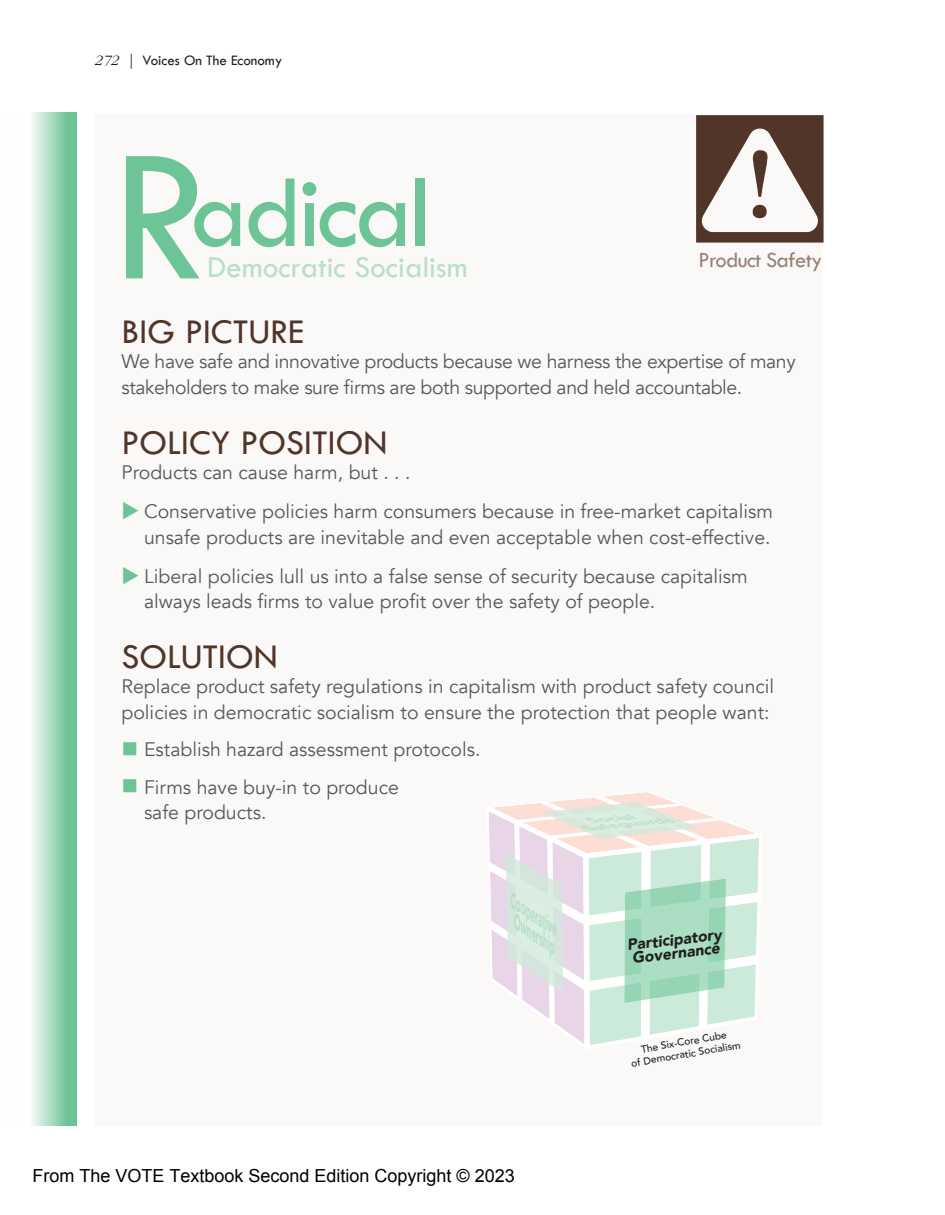
<style>
.page{position:relative;width:945px;height:1215px;background:#fff}
.page>*{position:absolute;margin:0;border:0;box-sizing:border-box;transform-origin:0 0}
.t1{font:106.5px "Tw Cen";letter-spacing:-.04em;color:#6dc597}
.t2{font:36px "Tw Cen";color:#503528}
.t3{font:31.5px "Tw Cen";color:#b8dfc7}
.t4{font:22.5px "Tw Cen";letter-spacing:-.03em;color:#968176}
.t5{font:19.5px/39px "Avenir";color:#57585a}
.t6{font:19.5px/25.5px "Avenir";letter-spacing:-.02em;color:#57585a}
.t7{font:italic 900 19.05px/15.9px "Avenir";color:#b8dfc7;scale:.5 1}
.t8{font:18px "Arial";color:#000}
.t9{font:900 15.6px/13.2px "Avenir";color:#211e1e}
.t10{font:15px "Tw Cen";color:#231f20}
.t11{font:500 10.2px/12.3px "Avenir";color:#211e1e;text-align:center}
.t12{font:italic 800 7.65px/7.4px "Avenir";color:#b8dfc7;scale:2.22 1}
.s1{font-family:"ITC Garamond Std";font-weight:300;font-style:italic}
.s2{font-size:196.5px}
</style>
<div class="page">
<div style="left:94px;top:115px;width:730px;height:1011px;background:#fbf9f8"></div>
<svg style="left:696px;top:115px;width:128px;height:128px"></svg>
<svg style="left:489px;top:792px;width:270px;height:253px"></svg>
<svg style="left:32px;top:112px;width:44px;height:1014px"></svg>
<p class="t10" style="left:94px;top:51px;width:189px"><span class="s1">272 |</span> Voices On The Economy</p>
<h1 class="t1" style="left:111px;top:148px;width:323px"><span class="s2">R</span>adical</h1>
<h3 class="t3" style="left:207px;top:248px;width:262px">Democratic Socialism</h3>
<p class="t4" style="left:699px;top:246px;width:125px">Product Safety</p>
<h2 class="t2" style="left:122px;top:310px;width:184px">BIG PICTURE</h2>
<p class="t6" style="left:122px;top:349px;width:676px">We have safe and innovative products because we harness the expertise of many stakeholders to make sure firms are both supported and held accountable.</p>
<h2 class="t2" style="left:122px;top:421px;width:268px">POLICY POSITION</h2>
<p class="t5" style="left:144px;top:453px;width:631px;text-indent:-22px">Products can cause harm, but . . .<br>Conservative policies harm consumers because in free-market capitalism</p>
<p class="t5" style="left:144px;top:518px;width:628px">unsafe products are inevitable and even acceptable when cost-effective.<br>Liberal policies lull us into a false sense of security because capitalism</p>
<p class="t5" style="left:144px;top:582px;width:513px">always leads firms to value profit over the safety of people.</p>
<h2 class="t2" style="left:122px;top:635px;width:158px">SOLUTION</h2>
<p class="t5" style="left:122px;top:674px;width:654px;line-height:25.5px">Replace product safety regulations in capitalism with product safety council policies in democratic socialism to ensure the protection that people want:</p>
<p class="t5" style="left:144px;top:731px;width:338px;line-height:37.5px">Establish hazard assessment protocols.<br>Firms have buy-in to produce</p>
<p class="t5" style="left:144px;top:793px;width:124px">safe products.</p>
<p class="t12" style="left:587px;top:817px;width:41px;text-indent:5px;rotate:-6deg">Social<br>Safeguards</p>
<p class="t7" style="left:531px;top:902px;width:99px;text-indent:-15px;rotate:34deg">Cooperative<br>Ownership</p>
<p class="t8" style="left:32px;top:1163px;width:484px">From The VOTE Textbook Second Edition Copyright © 2023</p>
<p class="t9" style="left:626px;top:938px;width:97px;rotate:-6deg">Participatory<br>Governance</p>
<p class="t11" style="left:628px;top:1045px;width:112px;rotate:-10deg">The Six-Core Cube<br>of Democratic Socialism</p>
</div>
